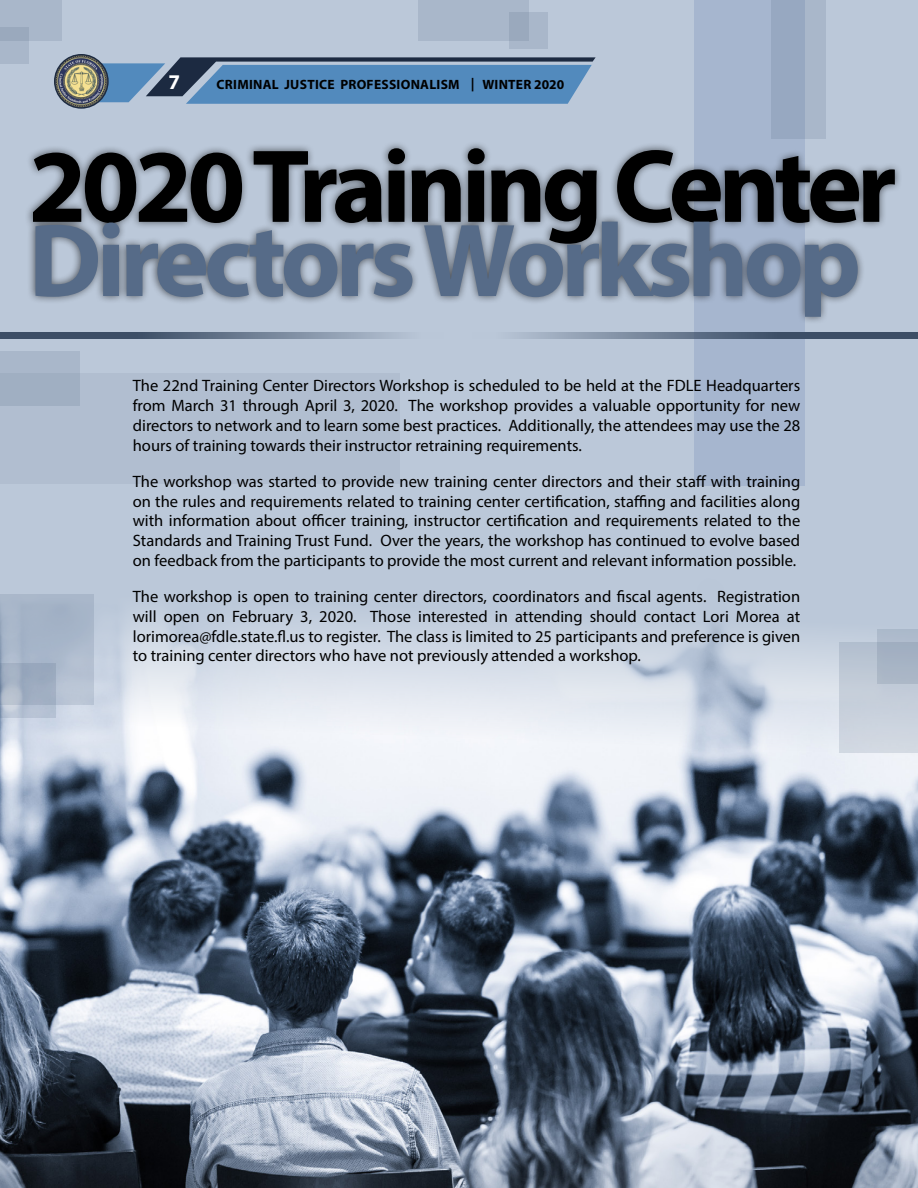
<style>
.page{position:relative;width:918px;height:1188px;background:#bbc8d9}
.page>*{position:absolute;margin:0;border:0;box-sizing:border-box;transform-origin:0 0}
.t1{font:700 104.85px "Myriad Pro";letter-spacing:-.05em;color:#000}
.t2{font:700 104.85px "Myriad Pro";letter-spacing:-.05em;color:#566b88}
.t3{font:700 21px "Myriad Pro";color:#fff}
.t4{font:16.5px/19.8px "Myriad Pro";color:#000;text-align:justify}
.t5{font:700 13.5px "Myriad Pro";letter-spacing:.02em;color:#000}
</style>
<div class="page">
<div style="left:0;top:374px;width:400px;height:110px;background:#b1bed0"></div>
<div style="left:694px;top:0;width:111px;height:486px;background:#a6b6cf"></div>
<svg style="left:93px;top:57px;width:503px;height:47px;background:#5c87b0"></svg>
<img style="left:55px;top:55px;width:53px;height:53px;border-radius:27px">
<div style="left:54px;top:54px;width:55px;height:55px;border:2px solid #1c2a41;border-radius:50%"></div>
<img style="left:0;top:616px;width:918px;height:572px">
<div style="left:25px;top:141px;width:878px;height:184px;background:#000;opacity:.59"></div>
<svg style="left:0;top:333px;width:401px;height:6px;background:#627288"></svg>
<svg style="left:517px;top:333px;width:401px;height:6px;background:#617288"></svg>
<div style="left:839px;top:643px;width:79px;height:110px;background:linear-gradient(to bottom,#b4c0cf,#d4dae3)"></div>
<div style="left:772px;top:0;width:54px;height:139px;background:linear-gradient(to right,#91a3be,#aab8cb)"></div>
<div style="left:0;top:352px;width:80px;height:54px;background:#a0afc2"></div>
<div style="left:877px;top:629px;width:41px;height:54px;background:#a8b5c5"></div>
<div style="left:0;top:594px;width:94px;height:110px;background:linear-gradient(to bottom,#a0afc4,#b9c5d5)"></div>
<svg style="left:0;top:664px;width:56px;height:54px;fill:#a1afc3"></svg>
<div style="left:418px;top:0;width:111px;height:40px;background:#a9b7ca"></div>
<div style="left:0;top:0;width:62px;height:40px;background:#a9b7ca"></div>
<div style="left:509px;top:13px;width:39px;height:36px;background:linear-gradient(to right,#9aa9bd,#acbacd)"></div>
<div style="left:0;top:27px;width:29px;height:36px;background:linear-gradient(to bottom,#99a8bc,#adbbce)"></div>
<p class="t3" style="left:168px;top:69px;width:13px">7</p>
<p class="t5" style="left:217px;top:76px;width:349px">CRIMINAL JUSTICE PROFESSIONALISM | WINTER 2020</p>
<h1 class="t1" style="left:29px;top:118px;width:870px">2020 Training Center</h1>
<h1 class="t2" style="left:29px;top:192px;width:834px">Directors Workshop</h1>
<p class="t4" style="left:133px;top:376px;width:669px">The 22nd Training Center Directors Workshop is scheduled to be held at the FDLE Headquarters from March 31 through April 3, 2020. The workshop provides a valuable opportunity for new directors to network and to learn some best practices. Additionally, the attendees may use the 28 hours of training towards their instructor retraining requirements.</p>
<p class="t4" style="left:133px;top:471px;width:669px">The workshop was started to provide new training center directors and their staff with training on the rules and requirements related to training center certification, staffing and facilities along with information about officer training, instructor certification and requirements related to the Standards and Training Trust Fund. Over the years, the workshop has continued to evolve based on feedback from the participants to provide the most current and relevant information possible.</p>
<p class="t4" style="left:133px;top:586px;width:669px">The workshop is open to training center directors, coordinators and fiscal agents. Registration will open on February 3, 2020. Those interested in attending should contact Lori Morea at lorimorea@fdle.state.fl.us to register. The class is limited to 25 participants and preference is given to training center directors who have not previously attended a workshop.</p>
</div>
